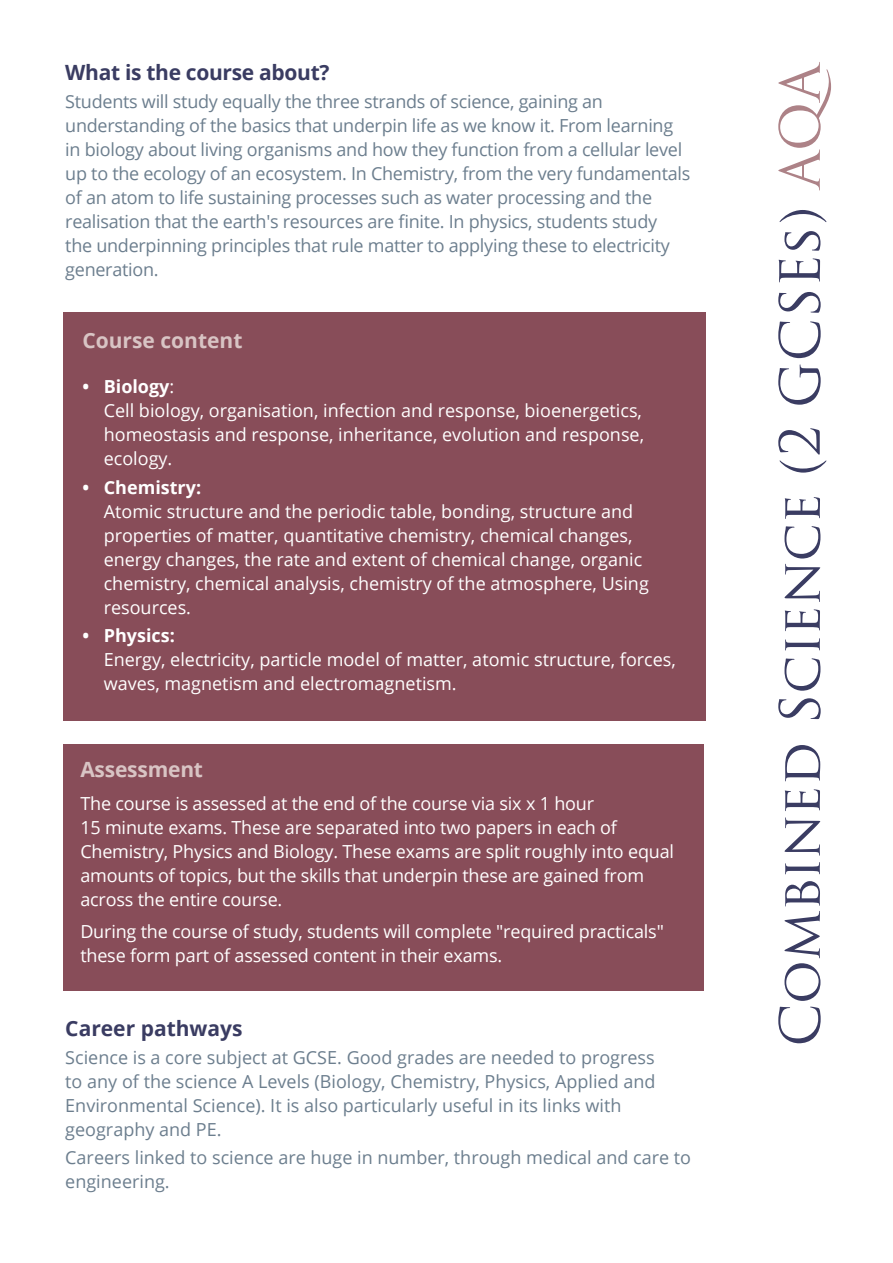
<style>
.page{position:relative;width:893px;height:1263px;background:#fff}
.page>*{position:absolute;margin:0;border:0;box-sizing:border-box;transform-origin:0 0}
.t1{font:54px "Trajan Pro";color:#3a3c62}
.t2{font:700 21px "Open Sans";letter-spacing:-.015em;color:#3a3c62}
.t3{font:700 21px "Open Sans";color:#d8c4c4}
.t4{font:18px/24px "Open Sans";color:#fff}
.t5{font:18px/24px "Open Sans";letter-spacing:-.015em;color:#6c7e8e}
.t6{font:700 18px "Open Sans";color:#fff}
.s1{font-weight:700}
.s2{color:#ad8287}
</style>
<div class="page">
<div style="left:64px;top:313px;width:642px;height:408px;background:#884d59"></div>
<div style="left:63px;top:744px;width:641px;height:247px;background:#884d59"></div>
<p class="t2" style="left:65px;top:57px;width:266px">What is the course about?</p>
<p class="t5" style="left:65px;top:89px;width:627px">Students will study equally the three strands of science, gaining an understanding of the basics that underpin life as we know it. From learning in biology about living organisms and how they function from a cellular level up to the ecology of an ecosystem. In Chemistry, from the very fundamentals of an atom to life sustaining processes such as water processing and the realisation that the earth's resources are finite. In physics, students study<br>the underpinning principles that rule matter to applying these to electricity generation.</p>
<p class="t3" style="left:82px;top:325px;width:162px">Course content</p>
<p class="t4" style="left:104px;top:374px;width:542px;text-indent:-21px"><span class="s1">• Biology</span>:<br>Cell biology, organisation, infection and response, bioenergetics, homeostasis and response, inheritance, evolution and response, ecology.</p>
<p class="t6" style="left:82px;top:474px;width:120px">• Chemistry:</p>
<p class="t4" style="left:104px;top:498px;width:547px">Atomic structure and the periodic table, bonding, structure and properties of matter, quantitative chemistry, chemical changes, energy changes, the rate and extent of chemical change, organic chemistry, chemical analysis, chemistry of the atmosphere, Using resources.</p>
<p class="t6" style="left:82px;top:622px;width:94px">• Physics:</p>
<p class="t4" style="left:104px;top:647px;width:574px">Energy, electricity, particle model of matter, atomic structure, forces, waves, magnetism and electromagnetism.</p>
<p class="t3" style="left:80px;top:755px;width:124px">Assessment</p>
<p class="t4" style="left:80px;top:791px;width:595px">The course is assessed at the end of the course via six x 1 hour<br>15 minute exams. These are separated into two papers in each of Chemistry, Physics and Biology. These exams are split roughly into equal amounts of topics, but the skills that underpin these are gained from across the entire course.</p>
<p class="t4" style="left:80px;top:919px;width:585px">During the course of study, students will complete "required practicals" these form part of assessed content in their exams.</p>
<p class="t2" style="left:65px;top:1013px;width:179px">Career pathways</p>
<p class="t5" style="left:65px;top:1045px;width:592px">Science is a core subject at GCSE. Good grades are needed to progress to any of the science A Levels (Biology, Chemistry, Physics, Applied and Environmental Science). It is also particularly useful in its links with geography and PE.</p>
<p class="t5" style="left:65px;top:1145px;width:627px">Careers linked to science are huge in number, through medical and care to engineering.</p>
<h1 class="t1" style="left:766px;top:1047px;width:988px;rotate:-90deg">Combined Science (2 GCSEs) <span class="s2">AQA</span></h1>
</div>
